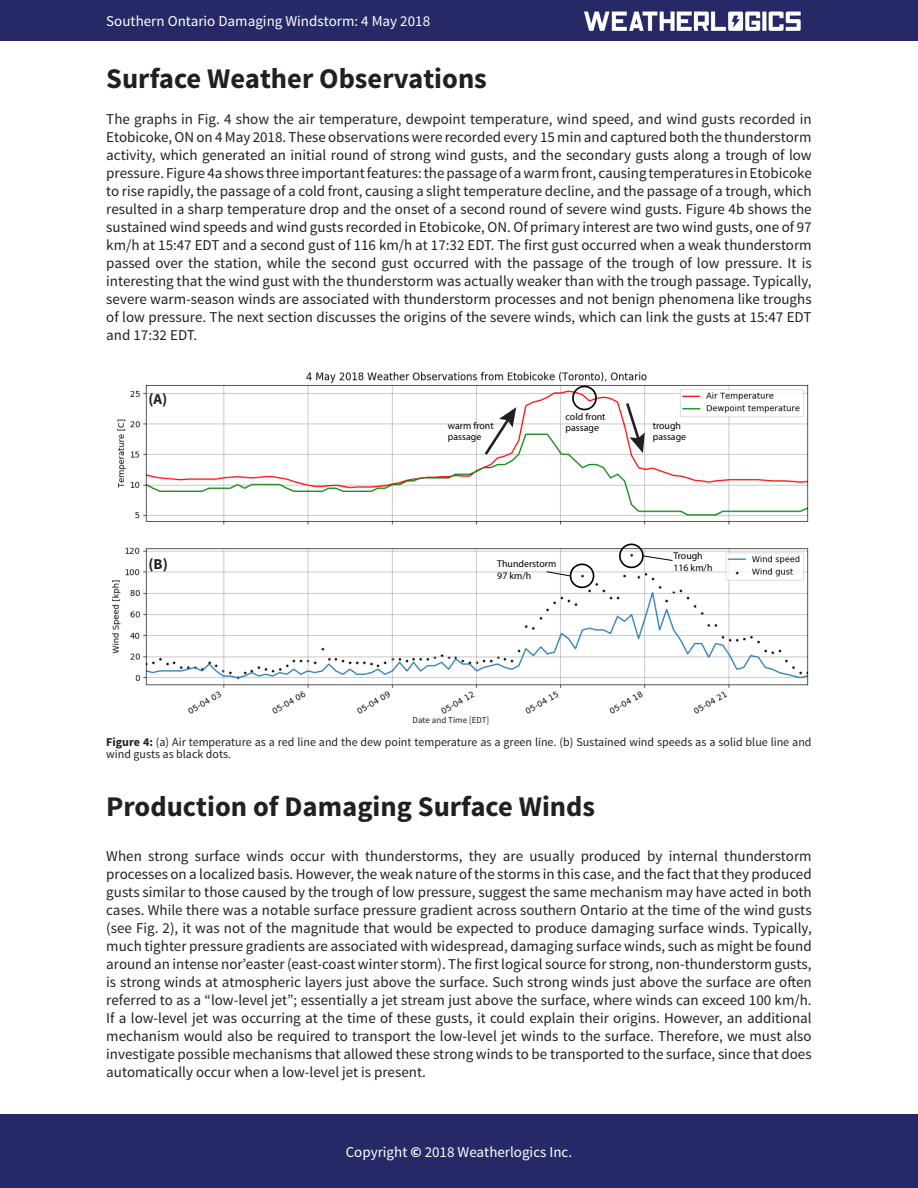
<style>
.page{position:relative;width:918px;height:1188px;background:#fff}
.page>*{position:absolute;margin:0;border:0;box-sizing:border-box;transform-origin:0 0}
.Small_Type{font:700 28.5px "Source Sans Pro";color:#231f20}
.Small_Type-2{font:15px/18px "Source Sans Pro";color:#231f20;text-align:justify}
.Small_Type-3{font:15px "Source Sans Pro";color:#fff}
.Small_Type-4{font:700 15px "Source Sans Pro";color:#231f20}
.Small_Type-5{font:12px/12px "Source Sans Pro";color:#231f20}
.t1{font:9.9px/11.9px "Myriad Pro";color:#000}
.Small_Type-6{font:9px "Source Sans Pro";color:#231f20}
.s1{font-weight:700}
</style>
<div class="page">
<div style="left:0;top:1115px;width:918px;height:73px;background:#272967"></div>
<div style="left:0;top:0;width:918px;height:40px;background:#272967"></div>
<img style="left:584px;top:11px;width:217px;height:20px">
<img style="left:112px;top:371px;width:697px;height:343px">
<div style="left:570px;top:564px;width:24px;height:24px;border:2px solid #000;border-radius:50%"></div>
<div style="left:619px;top:544px;width:25px;height:24px;border:2px solid #000;border-radius:50%"></div>
<svg style="left:546px;top:571px;width:25px;height:6px"></svg>
<svg style="left:642px;top:555px;width:31px;height:6px"></svg>
<svg style="left:485px;top:407px;width:31px;height:48px"></svg>
<svg style="left:626px;top:403px;width:19px;height:50px"></svg>
<div style="left:572px;top:386px;width:25px;height:24px;border:2px solid #000;border-radius:50%"></div>
<p class="Small_Type-3" style="left:106px;top:12px;width:325px">Southern Ontario Damaging Windstorm: 4 May 2018</p>
<p class="Small_Type" style="left:106px;top:61px;width:382px">Surface Weather Observations</p>
<p class="Small_Type-2" style="left:106px;top:111px;width:707px">The graphs in Fig. 4 show the air temperature, dewpoint temperature, wind speed, and wind gusts recorded in Etobicoke, ON on 4 May 2018. These observations were recorded every 15 min and captured both the thunderstorm activity, which generated an initial round of strong wind gusts, and the secondary gusts along a trough of low pressure. Figure 4a shows three important features: the passage of a warm front, causing temperatures in Etobicoke to rise rapidly, the passage of a cold front, causing a slight temperature decline, and the passage of a trough, which resulted in a sharp temperature drop and the onset of a second round of severe wind gusts. Figure 4b shows the sustained wind speeds and wind gusts recorded in Etobicoke, ON. Of primary interest are two wind gusts, one of 97 km/h at 15:47 EDT and a second gust of 116 km/h at 17:32 EDT. The first gust occurred when a weak thunderstorm passed over the station, while the second gust occurred with the passage of the trough of low pressure. It is interesting that the wind gust with the thunderstorm was actually weaker than with the trough passage. Typically, severe warm-season winds are associated with thunderstorm processes and not benign phenomena like troughs of low pressure. The next section discusses the origins of the severe winds, which can link the gusts at 15:47 EDT and 17:32 EDT.</p>
<p class="Small_Type-4" style="left:148px;top:390px;width:20px">(A)</p>
<p class="Small_Type-4" style="left:148px;top:554px;width:21px">(B)</p>
<p class="t1" style="left:566px;top:410px;width:41px">cold front passage</p>
<p class="t1" style="left:448px;top:419px;width:47px">warm front passage</p>
<p class="t1" style="left:653px;top:419px;width:35px">trough passage</p>
<p class="t1" style="left:497px;top:558px;width:61px">Thunderstorm<br>97 km/h</p>
<p class="t1" style="left:673px;top:550px;width:41px">Trough<br>116 km/h</p>
<p class="Small_Type-6" style="left:412px;top:714px;width:78px">Date and Time [EDT]</p>
<p class="Small_Type-5" style="left:106px;top:736px;width:707px"><span class="s1">Figure 4:</span> (a) Air temperature as a red line and the dew point temperature as a green line. (b) Sustained wind speeds as a solid blue line and wind gusts as black dots.</p>
<p class="Small_Type" style="left:106px;top:788px;width:490px">Production of Damaging Surface Winds</p>
<p class="Small_Type-2" style="left:106px;top:847px;width:707px">When strong surface winds occur with thunderstorms, they are usually produced by internal thunderstorm processes on a localized basis. However, the weak nature of the storms in this case, and the fact that they produced gusts similar to those caused by the trough of low pressure, suggest the same mechanism may have acted in both cases. While there was a notable surface pressure gradient across southern Ontario at the time of the wind gusts (see Fig. 2), it was not of the magnitude that would be expected to produce damaging surface winds. Typically, much tighter pressure gradients are associated with widespread, damaging surface winds, such as might be found around an intense nor’easter (east-coast winter storm). The first logical source for strong, non-thunderstorm gusts, is strong winds at atmospheric layers just above the surface. Such strong winds just above the surface are often referred to as a “low-level jet”; essentially a jet stream just above the surface, where winds can exceed 100 km/h.<br>If a low-level jet was occurring at the time of these gusts, it could explain their origins. However, an additional mechanism would also be required to transport the low-level jet winds to the surface. Therefore, we must also investigate possible mechanisms that allowed these strong winds to be transported to the surface, since that does automatically occur when a low-level jet is present.</p>
<p class="Small_Type-3" style="left:346px;top:1143px;width:228px">Copyright <span class="s1">©</span> 2018 Weatherlogics Inc.</p>
</div>
